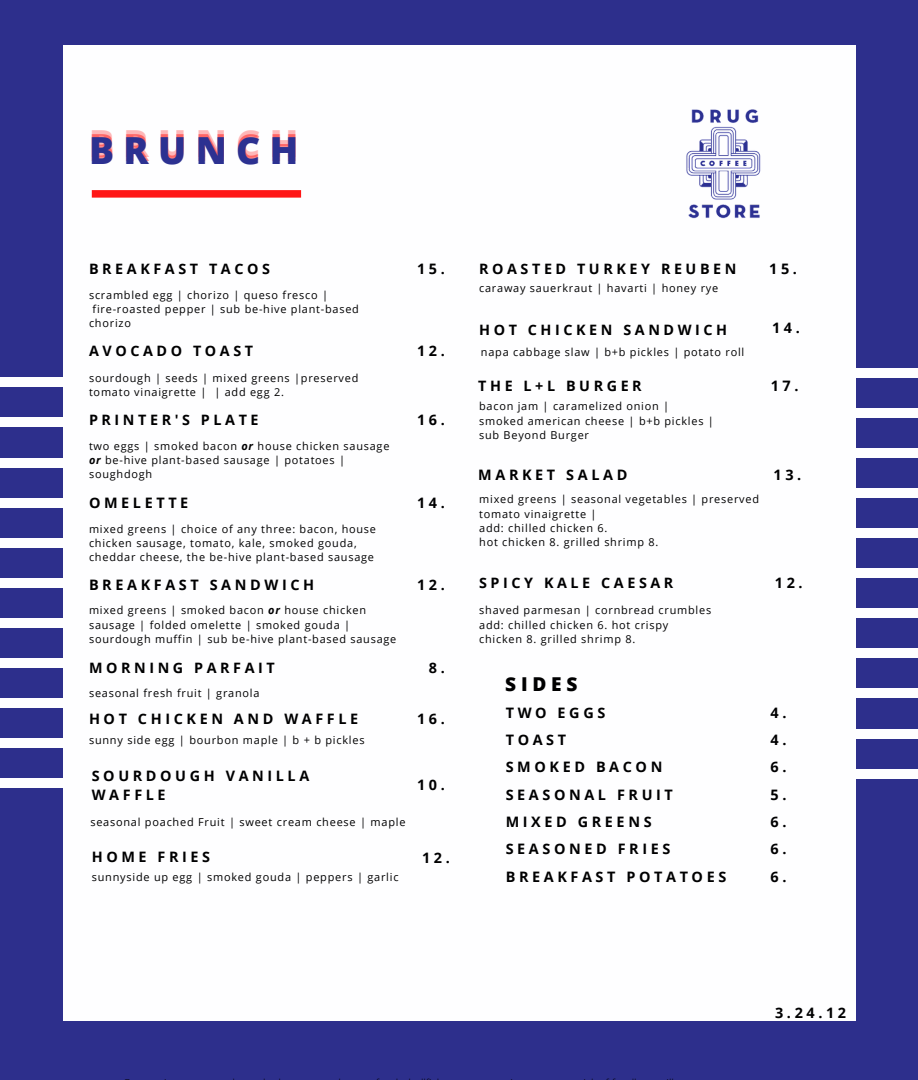
<style>
.page{position:relative;width:918px;height:1080px;background:#2d2f8c}
.page>*{position:absolute;margin:0;border:0;box-sizing:border-box;transform-origin:0 0}
.t1{font:800 37.35px "Open Sans";letter-spacing:.25em;color:#2c3191}
.t2{font:800 19.05px "Open Sans";letter-spacing:.25em;color:#000}
.t3{font:700 14.4px "Open Sans";letter-spacing:.25em;color:#000}
.t4{font:10.95px/14.4px "Open Sans";letter-spacing:.07em;color:#000}
.s1{font-weight:700;font-style:italic}
</style>
<div class="page">
<div style="left:643px;top:368px;width:275px;height:9px;background:#fefeff"></div>
<div style="left:643px;top:408px;width:275px;height:9px;background:#fefeff"></div>
<div style="left:643px;top:448px;width:275px;height:9px;background:#fefeff"></div>
<div style="left:643px;top:488px;width:275px;height:10px;background:#fefeff"></div>
<div style="left:643px;top:528px;width:275px;height:10px;background:#fefeff"></div>
<div style="left:643px;top:568px;width:275px;height:10px;background:#fefeff"></div>
<div style="left:643px;top:608px;width:275px;height:10px;background:#fefeff"></div>
<div style="left:643px;top:649px;width:275px;height:9px;background:#fefeff"></div>
<div style="left:643px;top:689px;width:275px;height:9px;background:#fefeff"></div>
<div style="left:643px;top:729px;width:275px;height:9px;background:#fefeff"></div>
<div style="left:643px;top:769px;width:275px;height:9px;background:#fefeff"></div>
<div style="left:63px;top:45px;width:792px;height:976px;background:#fefeff"></div>
<div style="left:0;top:378px;width:373px;height:9px;background:#fefeff"></div>
<div style="left:0;top:418px;width:373px;height:9px;background:#fefeff"></div>
<div style="left:0;top:458px;width:373px;height:9px;background:#fefeff"></div>
<div style="left:0;top:498px;width:373px;height:9px;background:#fefeff"></div>
<div style="left:0;top:538px;width:373px;height:9px;background:#fefeff"></div>
<div style="left:0;top:578px;width:373px;height:10px;background:#fefeff"></div>
<div style="left:0;top:618px;width:373px;height:10px;background:#fefeff"></div>
<div style="left:0;top:658px;width:373px;height:10px;background:#fefeff"></div>
<div style="left:0;top:698px;width:373px;height:10px;background:#fefeff"></div>
<div style="left:0;top:739px;width:373px;height:9px;background:#fefeff"></div>
<div style="left:0;top:779px;width:373px;height:9px;background:#fefeff"></div>
<img style="left:686px;top:109px;width:75px;height:110px">
<svg style="left:92px;top:190px;width:209px;height:8px;background:#fe2424"></svg>
<p class="t1" style="left:89px;top:124px;width:211px">BRUNCH</p>
<p class="t3" style="left:89px;top:259px;width:182px">BREAKFAST TACOS</p>
<p class="t4" style="left:89px;top:287px;width:240px">scrambled egg | chorizo | queso fresco |</p>
<p class="t4" style="left:93px;top:302px;width:268px">fire-roasted pepper | sub be-hive plant-based</p>
<p class="t4" style="left:89px;top:316px;width:43px">chorizo</p>
<p class="t3" style="left:89px;top:341px;width:166px">AVOCADO TOAST</p>
<p class="t4" style="left:89px;top:370px;width:271px">sourdough | seeds | mixed greens |preserved tomato vinaigrette | | add egg 2.</p>
<p class="t3" style="left:417px;top:259px;width:29px">15.</p>
<p class="t3" style="left:479px;top:259px;width:259px">ROASTED TURKEY REUBEN</p>
<p class="t4" style="left:479px;top:280px;width:241px">caraway sauerkraut | havarti | honey rye</p>
<p class="t3" style="left:417px;top:341px;width:29px">12.</p>
<p class="t3" style="left:479px;top:320px;width:250px">HOT CHICKEN SANDWICH</p>
<p class="t4" style="left:481px;top:345px;width:265px">napa cabbage slaw | b+b pickles | potato roll</p>
<p class="t3" style="left:478px;top:376px;width:165px">THE L+L BURGER</p>
<p class="t3" style="left:89px;top:410px;width:171px">PRINTER'S PLATE</p>
<p class="t3" style="left:417px;top:410px;width:29px">16.</p>
<p class="t4" style="left:89px;top:438px;width:302px">two eggs | smoked bacon <span class="s1">or</span> house chicken sausage <span class="s1">or</span> be-hive plant-based sausage | potatoes | soughdogh</p>
<p class="t3" style="left:89px;top:493px;width:101px">OMELETTE</p>
<p class="t4" style="left:89px;top:521px;width:289px">mixed greens | choice of any three: bacon, house chicken sausage, tomato, kale, smoked gouda, cheddar cheese, the be-hive plant-based sausage</p>
<p class="t3" style="left:417px;top:493px;width:29px">14.</p>
<p class="t4" style="left:479px;top:399px;width:192px">bacon jam | caramelized onion |</p>
<p class="t4" style="left:479px;top:413px;width:236px">smoked american cheese | b+b pickles |</p>
<p class="t4" style="left:479px;top:427px;width:111px">sub Beyond Burger</p>
<p class="t3" style="left:478px;top:465px;width:151px">MARKET SALAD</p>
<p class="t4" style="left:479px;top:492px;width:281px">mixed greens | seasonal vegetables | preserved tomato vinaigrette |</p>
<p class="t4" style="left:479px;top:520px;width:130px">add: chilled chicken 6.</p>
<p class="t4" style="left:479px;top:535px;width:181px">hot chicken 8. grilled shrimp 8.</p>
<p class="t3" style="left:769px;top:259px;width:29px">15.</p>
<p class="t3" style="left:772px;top:318px;width:29px">14.</p>
<p class="t3" style="left:771px;top:376px;width:29px">17.</p>
<p class="t3" style="left:774px;top:465px;width:29px">13.</p>
<p class="t3" style="left:89px;top:574px;width:227px">BREAKFAST SANDWICH</p>
<p class="t3" style="left:775px;top:573px;width:29px">12.</p>
<p class="t4" style="left:89px;top:603px;width:309px">mixed greens | smoked bacon <span class="s1">or</span> house chicken sausage | folded omelette | smoked gouda | sourdough muffin | sub be-hive plant-based sausage</p>
<p class="t3" style="left:479px;top:573px;width:196px">SPICY KALE CAESAR</p>
<p class="t4" style="left:479px;top:603px;width:233px">shaved parmesan | cornbread crumbles</p>
<p class="t4" style="left:479px;top:617px;width:191px">add: chilled chicken 6. hot crispy</p>
<p class="t4" style="left:479px;top:631px;width:158px">chicken 8. grilled shrimp 8.</p>
<p class="t3" style="left:417px;top:574px;width:29px">12.</p>
<p class="t3" style="left:89px;top:657px;width:187px">MORNING PARFAIT</p>
<p class="t4" style="left:89px;top:686px;width:172px">seasonal fresh fruit | granola</p>
<p class="t3" style="left:429px;top:657px;width:17px">8 .</p>
<p class="t3" style="left:89px;top:709px;width:271px">HOT CHICKEN AND WAFFLE</p>
<p class="t3" style="left:417px;top:709px;width:29px">16.</p>
<p class="t4" style="left:89px;top:733px;width:277px">sunny side egg | bourbon maple | b + b pickles</p>
<p class="t3" style="left:417px;top:774px;width:29px">10.</p>
<p class="t3" style="left:92px;top:766px;width:219px">SOURDOUGH VANILLA</p>
<p class="t3" style="left:92px;top:785px;width:75px">WAFFLE</p>
<p class="t4" style="left:90px;top:815px;width:317px">seasonal poached Fruit | sweet cream cheese | maple</p>
<p class="t3" style="left:92px;top:847px;width:120px">HOME FRIES</p>
<p class="t4" style="left:92px;top:869px;width:308px">sunnyside up egg | smoked gouda | peppers | garlic</p>
<p class="t3" style="left:422px;top:848px;width:29px">12.</p>
<p class="t2" style="left:505px;top:670px;width:74px">SIDES</p>
<p class="t3" style="left:506px;top:702px;width:101px">TWO EGGS</p>
<p class="t3" style="left:771px;top:702px;width:17px">4 .</p>
<p class="t3" style="left:506px;top:730px;width:62px">TOAST</p>
<p class="t3" style="left:506px;top:757px;width:158px">SMOKED BACON</p>
<p class="t3" style="left:506px;top:784px;width:169px">SEASONAL FRUIT</p>
<p class="t3" style="left:506px;top:812px;width:147px">MIXED GREENS</p>
<p class="t3" style="left:771px;top:730px;width:17px">4 .</p>
<p class="t3" style="left:771px;top:757px;width:17px">6 .</p>
<p class="t3" style="left:771px;top:784px;width:17px">5 .</p>
<p class="t3" style="left:771px;top:812px;width:17px">6 .</p>
<p class="t3" style="left:506px;top:839px;width:166px">SEASONED FRIES</p>
<p class="t3" style="left:506px;top:866px;width:222px">BREAKFAST POTATOES</p>
<p class="t3" style="left:771px;top:839px;width:17px">6 .</p>
<p class="t3" style="left:771px;top:866px;width:17px">6 .</p>
<p class="t3" style="left:775px;top:1003px;width:72px">3.24.12</p>
</div>
